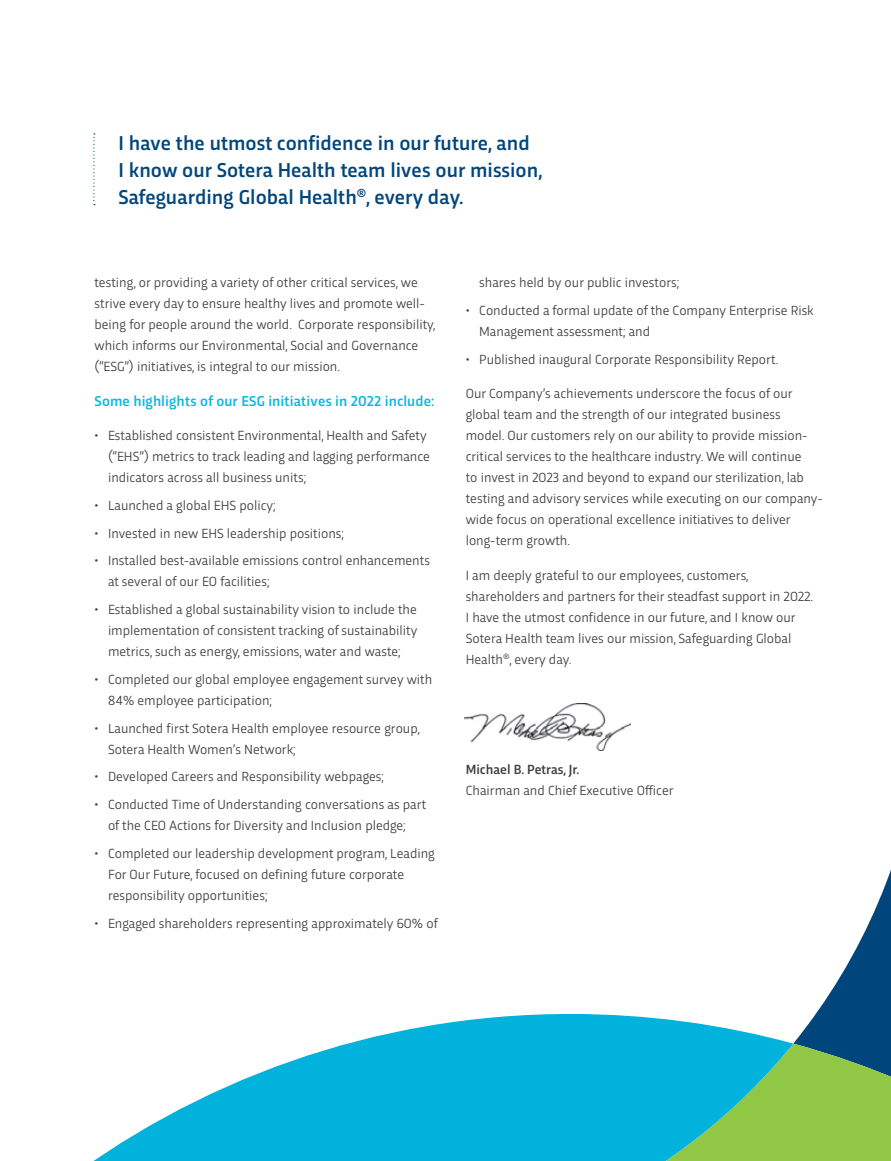
<style>
.page{position:relative;width:891px;height:1161px;background:#fff}
.page>*{position:absolute;margin:0;border:0;box-sizing:border-box;transform-origin:0 0}
.t1{font:500 21px/27px "Trasandina";color:#00467c}
.t2{font:500 15px "Trasandina";letter-spacing:.005em;color:#09b7df}
.t3{font:13.8px/21px "Trasandina";color:#3e3e3f}
.t4{font:500 13.8px "Trasandina";color:#3e3e3f}
</style>
<div class="page">
<svg style="left:793px;top:870px;width:98px;height:174px"></svg>
<svg style="left:793px;top:1044px;width:98px;height:117px;background:#7eb74d"></svg>
<svg style="left:93px;top:1014px;width:700px;height:147px;fill:#00b2dc"></svg>
<img style="left:464px;top:704px;width:166px;height:46px">
<svg style="left:93px;top:133px;width:2px;height:72px"></svg>
<h1 class="t1" style="left:118px;top:131px;width:426px">I have the utmost confidence in our future, and<br>I know our Sotera Health team lives our mission,<br>Safeguarding Global Health<sup>®</sup>, every day.</h1>
<p class="t3" style="left:94px;top:273px;width:343px">testing, or providing a variety of other critical services, we strive every day to ensure healthy lives and promote well&shy;being for people around the world. Corporate responsibility, which informs our Environmental, Social and Governance (“ESG”) initiatives, is integral to our mission.</p>
<p class="t2" style="left:94px;top:395px;width:341px">Some highlights of our ESG initiatives in 2022 include:</p>
<p class="t3" style="left:108px;top:426px;width:323px;text-indent:-14px">• Established consistent Environmental, Health and Safety (“EHS”) metrics to track leading and lagging performance indicators across all business units;</p>
<p class="t3" style="left:94px;top:496px;width:183px">• Launched a global EHS policy;</p>
<p class="t3" style="left:94px;top:524px;width:251px">• Invested in new EHS leadership positions;</p>
<p class="t3" style="left:108px;top:551px;width:324px;text-indent:-14px">• Installed best-available emissions control enhancements at several of our EO facilities;</p>
<p class="t3" style="left:108px;top:600px;width:311px;text-align:justify;text-indent:-14px">• Established a global sustainability vision to include the implementation of consistent tracking of sustainability metrics, such as energy, emissions, water and waste;</p>
<p class="t3" style="left:108px;top:670px;width:326px;text-indent:-14px">• Completed our global employee engagement survey with<br>84% employee participation;</p>
<p class="t3" style="left:108px;top:719px;width:314px;text-indent:-14px">• Launched first Sotera Health employee resource group,<br>Sotera Health Women’s Network;</p>
<p class="t3" style="left:94px;top:767px;width:291px">• Developed Careers and Responsibility webpages;</p>
<p class="t3" style="left:94px;top:795px;width:333px;text-align:center">• Conducted Time of Understanding conversations as part of the CEO Actions for Diversity and Inclusion pledge;</p>
<p class="t3" style="left:108px;top:844px;width:328px;text-indent:-14px">• Completed our leadership development program, Leading<br>For Our Future, focused on defining future corporate responsibility opportunities;</p>
<p class="t3" style="left:94px;top:914px;width:345px">• Engaged shareholders representing approximately 60% of</p>
<p class="t3" style="left:479px;top:273px;width:202px">shares held by our public investors;</p>
<p class="t3" style="left:479px;top:301px;width:336px;text-indent:-14px">• Conducted a formal update of the Company Enterprise Risk<br>Management assessment; and</p>
<p class="t3" style="left:466px;top:350px;width:314px">• Published inaugural Corporate Responsibility Report.</p>
<p class="t3" style="left:466px;top:384px;width:359px">Our Company’s achievements underscore the focus of our global team and the strength of our integrated business model. Our customers rely on our ability to provide mission&shy;critical services to the healthcare industry. We will continue<br>to invest in 2023 and beyond to expand our sterilization, lab testing and advisory services while executing on our company&shy;wide focus on operational excellence initiatives to deliver long-term growth.</p>
<p class="t3" style="left:466px;top:566px;width:349px">I am deeply grateful to our employees, customers, shareholders and partners for their steadfast support in 2022.<br>I have the utmost confidence in our future, and I know our Sotera Health team lives our mission, Safeguarding Global Health<sup>®</sup>, every day.</p>
<p class="t4" style="left:466px;top:764px;width:115px">Michael B. Petras, Jr.</p>
<p class="t3" style="left:466px;top:781px;width:209px">Chairman and Chief Executive Officer</p>
</div>
